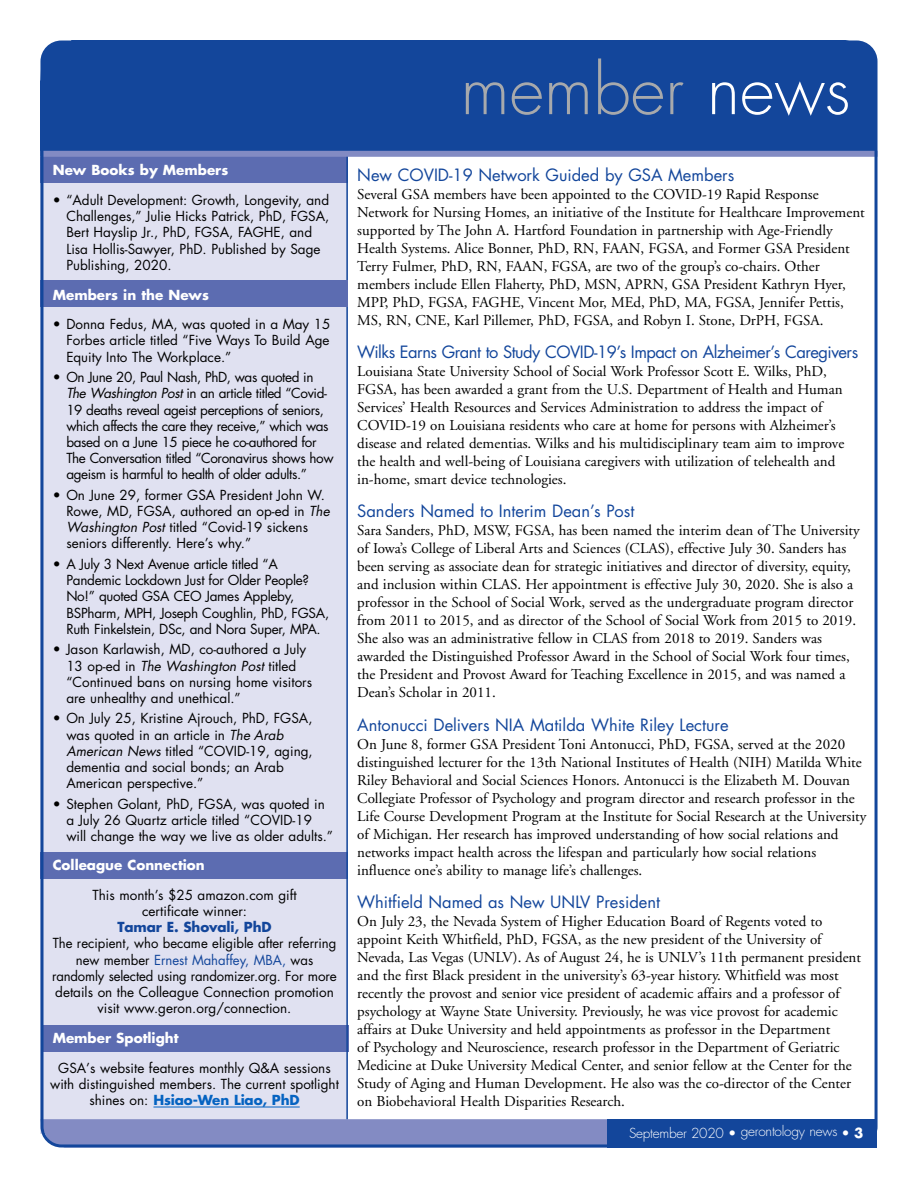
<style>
.page{position:relative;width:918px;height:1188px;background:#fff}
.page>*{position:absolute;margin:0;border:0;box-sizing:border-box;transform-origin:0 0}
.t1{font:300 67.5px "Futura";color:#a7a9ac}
.t2{font:16.5px "Futura";color:#13469b}
.t3{font:16.5px "Futura";letter-spacing:-.03em;color:#13469b}
.t4{font:15px/18px "Adobe Garamond";color:#000}
.t5{font:13.5px/16.2px "Futura";color:#000}
.t6{font:13.5px/16.2px "Futura";letter-spacing:-.03em;color:#000}
.t7{font:13.5px/16.2px "Futura";letter-spacing:-.02em;color:#000}
.t8{font:700 13.5px "Futura";color:#fff}
.t9{font:300 13.5px "Futura";letter-spacing:-.015em;color:#fff}
.t10{font:700 13.5px "Futura";letter-spacing:-.01em;color:#13469b}
.s1{color:#fff}
.s2{font-style:italic}
.s3{color:#13469b}
.s4{font-weight:700;color:#0563c1}
.s5{font-weight:700}
</style>
<div class="page">
<div style="left:40px;top:153px;width:308px;height:980px;background:#e0e1f1"></div>
<svg style="left:40px;top:1119px;width:568px;height:29px;background:#7a86c0"></svg>
<div style="left:608px;top:1119px;width:270px;height:29px;background:#13469b"></div>
<div style="left:40px;top:156px;width:308px;height:27px;background:#5c6cb1"></div>
<div style="left:40px;top:40px;width:838px;height:116px;background:#13469b"></div>
<svg style="left:863px;top:40px;width:15px;height:15px"></svg>
<svg style="left:40px;top:40px;width:15px;height:15px"></svg>
<div style="left:40px;top:151px;width:838px;height:6px;background:#838bc3"></div>
<div style="left:41px;top:1025px;width:307px;height:27px;background:#5c6cb1"></div>
<div style="left:40px;top:852px;width:308px;height:27px;background:#5c6cb1"></div>
<hr style="left:346px;top:157px;width:2px;height:962px;background:#13469b">
<div style="left:40px;top:280px;width:308px;height:27px;background:#5c6cb1"></div>
<hr style="left:153px;top:1107px;width:147px;height:1px;background:#0563c1">
<h1 class="t1" style="left:461px;top:46px;width:391px">member <span class="s1">news</span></h1>
<p class="t8" style="left:53px;top:161px;width:177px">New Books by Members</p>
<p class="t5" style="left:66px;top:192px;width:265px;text-indent:-14px">• “Adult Development: Growth, Longevity, and Challenges,” Julie Hicks Patrick, PhD, FGSA, Bert Hayslip Jr., PhD, FGSA, FAGHE, and Lisa Hollis-Sawyer, PhD. Published by Sage Publishing, 2020.</p>
<p class="t8" style="left:53px;top:285px;width:158px">Members in the News</p>
<p class="t5" style="left:66px;top:316px;width:266px;text-align:justify;text-indent:-14px">• Donna Fedus, MA, was quoted in a May 15<br>Forbes article titled “Five Ways To Build Age Equity Into The Workplace.”</p>
<p class="t6" style="left:66px;top:369px;width:269px;text-indent:-14px">• On June 20, Paul Nash, PhD, was quoted in <span class="s2">The Washington Post</span> in an article titled “Covid-19 deaths reveal ageist perceptions of seniors, which affects the care they receive,” which was based on a June 15 piece he co-authored for The Conversation titled “Coronavirus shows how ageism is harmful to health of older adults.”</p>
<p class="t5" style="left:66px;top:487px;width:265px;text-indent:-14px">• On June 29, former GSA President John W.<br>Rowe, MD, FGSA, authored an op-ed in <span class="s2">The Washington Post</span> titled “Covid-19 sickens seniors differently. Here’s why.”</p>
<p class="t7" style="left:66px;top:556px;width:264px;text-indent:-14px">• A July 3 Next Avenue article titled “A Pandemic Lockdown Just for Older People?<br>No!” quoted GSA CEO James Appleby, BSPharm, MPH, Joseph Coughlin, PhD, FGSA, Ruth Finkelstein, DSc, and Nora Super, MPA.</p>
<p class="t5" style="left:66px;top:641px;width:247px;text-indent:-14px">• Jason Karlawish, MD, co-authored a July 13 op-ed in <span class="s2">The Washington Post</span> titled “Continued bans on nursing home visitors are unhealthy and unethical.”</p>
<p class="t5" style="left:66px;top:710px;width:248px;text-indent:-14px">• On July 25, Kristine Ajrouch, PhD, FGSA, was quoted in an article in <span class="s2">The Arab American News</span> titled “COVID-19, aging, dementia and social bonds; an Arab American perspective.”</p>
<p class="t5" style="left:66px;top:796px;width:268px;text-indent:-14px">• Stephen Golant, PhD, FGSA, was quoted in a July 26 Quartz article titled “COVID-19 will change the way we live as older adults.”</p>
<p class="t8" style="left:53px;top:856px;width:154px">Colleague Connection</p>
<p class="t5" style="left:92px;top:887px;width:206px;text-align:center">This month’s $25 amazon.com gift certificate winner:</p>
<p class="t10" style="left:117px;top:918px;width:156px">Tamar E. Shovali, PhD</p>
<p class="t5" style="left:52px;top:935px;width:286px;text-align:center">The recipient, who became eligible after referring new member <span class="s3">Ernest Mahaffey, MBA,</span> was randomly selected using randomizer.org. For more details on the Colleague Connection promotion visit www.geron.org/connection.</p>
<p class="t8" style="left:53px;top:1028px;width:127px">Member Spotlight</p>
<p class="t5" style="left:50px;top:1059px;width:290px;text-align:center">GSA’s website features monthly Q&amp;A sessions with distinguished members. The current spotlight shines on: <span class="s4">Hsiao-Wen Liao, PhD</span></p>
<p class="t2" style="left:357px;top:163px;width:379px">New COVID-19 Network Guided by GSA Members</p>
<p class="t4" style="left:357px;top:185px;width:509px">Several GSA members have been appointed to the COVID-19 Rapid Response Network for Nursing Homes, an initiative of the Institute for Healthcare Improvement supported by The John A. Hartford Foundation in partnership with Age-Friendly Health Systems. Alice Bonner, PhD, RN, FAAN, FGSA, and Former GSA President Terry Fulmer, PhD, RN, FAAN, FGSA, are two of the group’s co-chairs. Other members include Ellen Flaherty, PhD, MSN, APRN, GSA President Kathryn Hyer, MPP, PhD, FGSA, FAGHE, Vincent Mor, MEd, PhD, MA, FGSA, Jennifer Pettis, MS, RN, CNE, Karl Pillemer, PhD, FGSA, and Robyn I. Stone, DrPH, FGSA.</p>
<p class="t3" style="left:357px;top:341px;width:503px">Wilks Earns Grant to Study COVID-19’s Impact on Alzheimer’s Caregivers</p>
<p class="t4" style="left:357px;top:363px;width:489px">Louisiana State University School of Social Work Professor Scott E. Wilks, PhD, FGSA, has been awarded a grant from the U.S. Department of Health and Human Services’ Health Resources and Services Administration to address the impact of COVID-19 on Louisiana residents who care at home for persons with Alzheimer’s disease and related dementias. Wilks and his multidisciplinary team aim to improve the health and well-being of Louisiana caregivers with utilization of telehealth and in-home, smart device technologies.</p>
<p class="t2" style="left:357px;top:500px;width:279px">Sanders Named to Interim Dean’s Post</p>
<p class="t4" style="left:357px;top:522px;width:504px">Sara Sanders, PhD, MSW, FGSA, has been named the interim dean of The University of Iowa’s College of Liberal Arts and Sciences (CLAS), effective July 30. Sanders has been serving as associate dean for strategic initiatives and director of diversity, equity, and inclusion within CLAS. Her appointment is effective July 30, 2020. She is also a professor in the School of Social Work, served as the undergraduate program director from 2011 to 2015, and as director of the School of Social Work from 2015 to 2019.<br>She also was an administrative fellow in CLAS from 2018 to 2019. Sanders was awarded the Distinguished Professor Award in the School of Social Work four times, the President and Provost Award for Teaching Excellence in 2015, and was named a Dean’s Scholar in 2011.</p>
<p class="t2" style="left:357px;top:713px;width:373px">Antonucci Delivers NIA Matilda White Riley Lecture</p>
<p class="t4" style="left:357px;top:735px;width:511px">On June 8, former GSA President Toni Antonucci, PhD, FGSA, served at the 2020 distinguished lecturer for the 13th National Institutes of Health (NIH) Matilda White Riley Behavioral and Social Sciences Honors. Antonucci is the Elizabeth M. Douvan Collegiate Professor of Psychology and program director and research professor in the Life Course Development Program at the Institute for Social Research at the University of Michigan. Her research has improved understanding of how social relations and networks impact health across the lifespan and particularly how social relations influence one’s ability to manage life’s challenges.</p>
<p class="t2" style="left:357px;top:891px;width:304px">Whitfield Named as New UNLV President</p>
<p class="t4" style="left:357px;top:913px;width:505px">On July 23, the Nevada System of Higher Education Board of Regents voted to appoint Keith Whitfield, PhD, FGSA, as the new president of the University of Nevada, Las Vegas (UNLV). As of August 24, he is UNLV’s 11th permanent president and the first Black president in the university’s 63-year history. Whitfield was most recently the provost and senior vice president of academic affairs and a professor of psychology at Wayne State University. Previously, he was vice provost for academic affairs at Duke University and held appointments as professor in the Department<br>of Psychology and Neuroscience, research professor in the Department of Geriatric Medicine at Duke University Medical Center, and senior fellow at the Center for the Study of Aging and Human Development. He also was the co-director of the Center on Biobehavioral Health Disparities Research.</p>
<p class="t9" style="left:629px;top:1123px;width:236px">September 2020 • gerontology news • <span class="s5">3</span></p>
</div>
